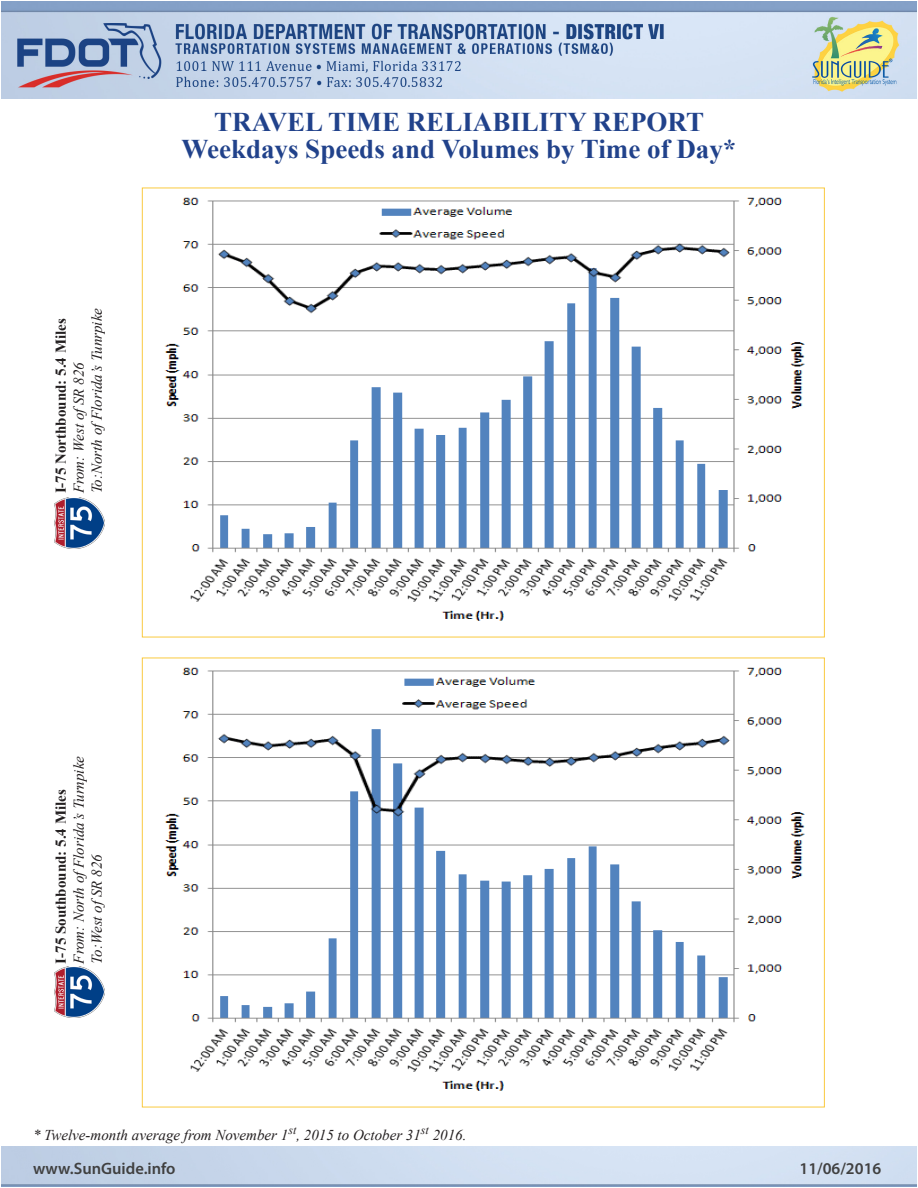
<style>
.page{position:relative;width:918px;height:1188px;background:#fff}
.page>*{position:absolute;margin:0;border:0;box-sizing:border-box;transform-origin:0 0}
.t1{font:700 27px "Times New Roman";color:#21428b}
.t2{font:600 16.5px "Myriad Pro";color:#404040}
.t3{font:italic 15px "Times New Roman";color:#231f20}
.t4{font:700 15px "Times New Roman";color:#231f20}
</style>
<div class="page">
<img style="left:2px;top:1px;width:914px;height:98px">
<img style="left:54px;top:497px;width:51px;height:51px">
<img style="left:54px;top:967px;width:51px;height:50px">
<img style="left:164px;top:197px;width:641px;height:424px">
<img style="left:164px;top:667px;width:641px;height:424px">
<h1 class="t1" style="left:214px;top:103px;width:491px">TRAVEL TIME RELIABILITY REPORT</h1>
<p class="t3" style="left:87px;top:493px;width:187px;rotate:-90deg">To:North ofFlorida’s Tunrpike</p>
<p class="t4" style="left:51px;top:493px;width:177px;rotate:-90deg">I-75 Northbound: 5.4 Miles</p>
<p class="t3" style="left:69px;top:493px;width:133px;rotate:-90deg">From: West ofSR 826</p>
<p class="t1" style="left:182px;top:130px;width:556px">Weekdays Speeds and Volumes by Time of Day*</p>
<p class="t3" style="left:69px;top:964px;width:209px;rotate:-90deg">From: North ofFlorida’s Turnpike</p>
<p class="t4" style="left:51px;top:964px;width:176px;rotate:-90deg">I-75 Southbound: 5.4 Miles</p>
<p class="t3" style="left:87px;top:964px;width:111px;rotate:-90deg">To:West ofSR 826</p>
<p class="t3" style="left:33px;top:1125px;width:435px">* Twelve-month average from November 1<sup>st</sup>, 2015 to October 31<sup>st</sup> 2016.</p>
<p class="t2" style="left:33px;top:1158px;width:144px">www.SunGuide.info</p>
<p class="t2" style="left:800px;top:1158px;width:83px">11/06/2016</p>
</div>
